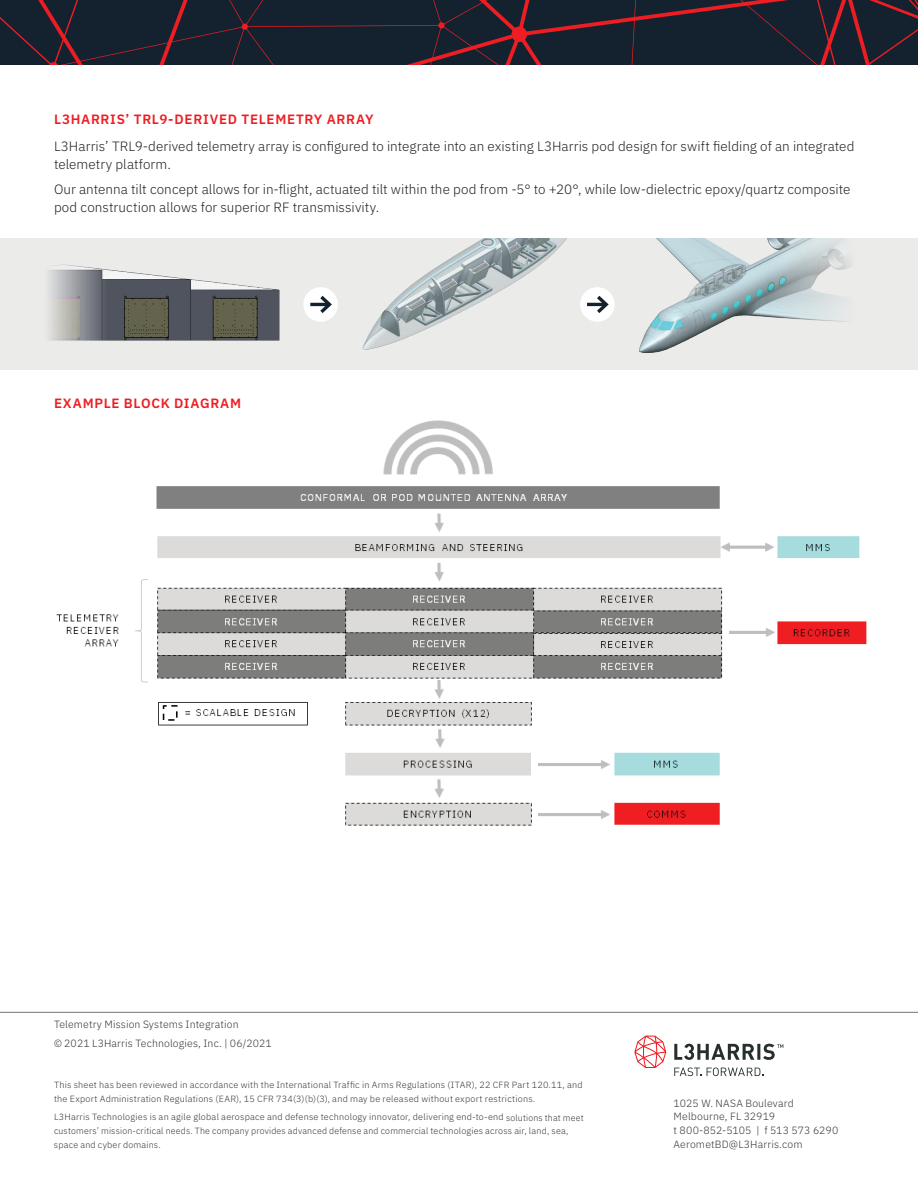
<style>
.page{position:relative;width:918px;height:1188px;background:#fff}
.page>*{position:absolute;margin:0;border:0;box-sizing:border-box;transform-origin:0 0}
.t1{font:300 13.5px/18px "IBM Plex Sans";letter-spacing:.005em;color:#231f20}
.t2{font:600 13.5px "IBM Plex Sans";letter-spacing:.055em;color:#ee1d23}
.t3{font:300 10.5px/13.5px "IBM Plex Sans";letter-spacing:.015em;color:#363536}
.t4{font:300 9px/13.5px "IBM Plex Sans";letter-spacing:.02em;color:#363536}
</style>
<div class="page">
<div style="left:0;top:239px;width:918px;height:131px;background:#ebebea"></div>
<img style="left:48px;top:264px;width:232px;height:76px">
<img style="left:362px;top:239px;width:205px;height:111px">
<img style="left:638px;top:239px;width:213px;height:114px">
<div style="left:303px;top:287px;width:35px;height:35px;background:#fff;border-radius:50%"></div>
<div style="left:580px;top:287px;width:35px;height:35px;background:#fff;border-radius:50%"></div>
<hr style="left:310px;top:303px;width:19px;height:3px;background:#13222e">
<svg style="left:317px;top:295px;width:15px;height:18px"></svg>
<hr style="left:587px;top:303px;width:19px;height:3px;background:#13222e">
<svg style="left:593px;top:295px;width:16px;height:18px"></svg>
<img style="left:56px;top:420px;width:811px;height:406px">
<svg style="left:0;top:0;width:918px;height:65px;background:#22212d"></svg>
<hr style="left:0;top:1012px;width:918px;height:1px;background:#737473">
<svg style="left:634px;top:1036px;width:32px;height:32px"></svg>
<svg style="left:674px;top:1044px;width:109px;height:16px"></svg>
<svg style="left:674px;top:1068px;width:27px;height:8px"></svg>
<svg style="left:707px;top:1068px;width:56px;height:8px"></svg>
<h1 class="t2" style="left:54px;top:109px;width:321px">L3HARRIS’ TRL9-DERIVED TELEMETRY ARRAY</h1>
<h1 class="t1" style="left:54px;top:136px;width:802px">L3Harris’ TRL9-derived telemetry array is configured to integrate into an existing L3Harris pod design for swift fielding of an integrated telemetry platform.</h1>
<h1 class="t1" style="left:54px;top:179px;width:798px">Our antenna tilt concept allows for in-flight, actuated tilt within the pod from -5° to +20°, while low-dielectric epoxy/quartz composite pod construction allows for superior RF transmissivity.</h1>
<h1 class="t2" style="left:54px;top:392px;width:189px">EXAMPLE BLOCK DIAGRAM</h1>
<p class="t3" style="left:54px;top:1014px;width:219px;line-height:18.8px">Telemetry Mission Systems Integration<br>© 2021 L3Harris Technologies, Inc. | 06/2021</p>
<p class="t4" style="left:54px;top:1078px;width:530px">This sheet has been reviewed in accordance with the International Traffic in Arms Regulations (ITAR), 22 CFR Part 120.11, and the Export Administration Regulations (EAR), 15 CFR 734(3)(b)(3), and may be released without export restrictions.</p>
<p class="t4" style="left:54px;top:1110px;width:531px">L3Harris Technologies is an agile global aerospace and defense technology innovator, delivering end-to-end solutions that meet customers’ mission-critical needs. The company provides advanced defense and commercial technologies across air, land, sea, space and cyber domains.</p>
<p class="t3" style="left:674px;top:1095px;width:122px">1025 W. NASA Boulevard<br>Melbourne, FL 32919</p>
<p class="t3" style="left:674px;top:1123px;width:166px">t 800-852-5105 | f 513 573 6290<br>AerometBD@L3Harris.com</p>
</div>
